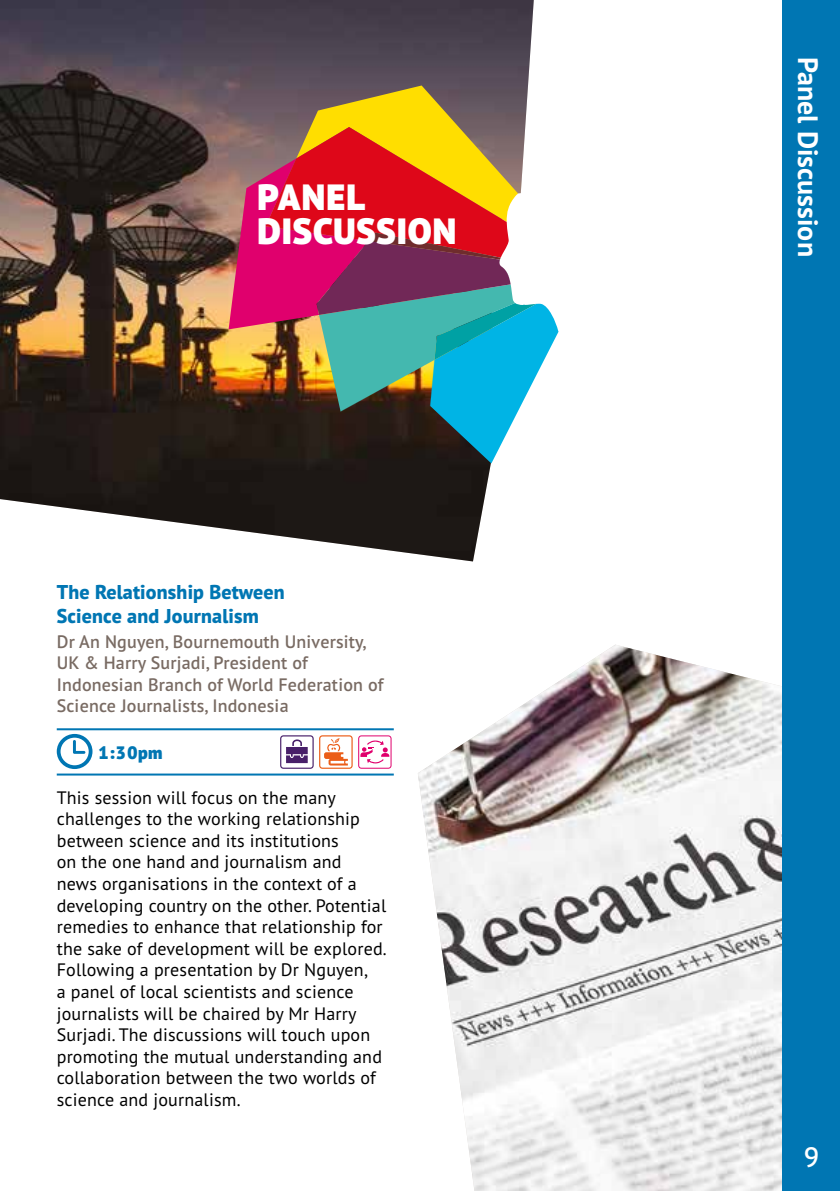
<style>
.page{position:relative;width:840px;height:1191px;background:#fff}
.page>*{position:absolute;margin:0;border:0;box-sizing:border-box;transform-origin:0 0}
.t1{font:900 36.4px/34px "PT Sans Pro";letter-spacing:.025em;color:#fff}
.t2{font:700 28px "PT Sans Pro";color:#fff}
.t3{font:600 28px "PT Sans Pro";color:#fff}
.t4{font:800 20px/24px "PT Sans Pro";letter-spacing:.01em;color:#0076b3}
.t5{font:18px/21.6px "PT Sans Pro";letter-spacing:.01em;color:#000}
.t6{font:600 18px/21.6px "PT Sans Pro";letter-spacing:.01em;color:#796b63}
.t7{font:900 18px "PT Sans Pro";color:#0076b3}
</style>
<div class="page">
<img style="left:418px;top:644px;width:364px;height:547px">
<img style="left:0;top:0;width:533px;height:561px">
<svg style="left:228px;top:85px;width:331px;height:378px;background:#936e67"></svg>
<hr style="left:57px;top:728px;width:336px;height:2px;background:#0076b3">
<hr style="left:57px;top:773px;width:336px;height:2px;background:#0076b3">
<svg style="left:57px;top:734px;width:35px;height:35px"></svg>
<div style="left:319px;top:735px;width:33px;height:34px;border:1px solid #eb5d18;border-radius:3px"></div>
<svg style="left:324px;top:738px;width:23px;height:27px"></svg>
<svg style="left:360px;top:740px;width:29px;height:24px"></svg>
<div style="left:358px;top:735px;width:33px;height:33px;border:1px solid #e0006d;border-radius:3px"></div>
<svg style="left:286px;top:739px;width:21px;height:24px"></svg>
<div style="left:280px;top:735px;width:33px;height:34px;border:1px solid #482069;border-radius:3px"></div>
<div style="left:782px;top:0;width:57px;height:1191px;background:#0076b3"></div>
<p class="t1" style="left:257px;top:179px;width:200px">PANEL<br>DISCUSSION</p>
<p class="t4" style="left:57px;top:579px;width:229px">The Relationship Between<br>Science and Journalism</p>
<p class="t6" style="left:57px;top:630px;width:328px">Dr An Nguyen, Bournemouth University, UK &amp; Harry Surjadi, President of Indonesian Branch of World Federation of Science Journalists, Indonesia</p>
<p class="t7" style="left:98px;top:740px;width:66px">1:30pm</p>
<p class="t5" style="left:57px;top:786px;width:331px">This session will focus on the many challenges to the working relationship between science and its institutions<br>on the one hand and journalism and<br>news organisations in the context of a developing country on the other. Potential remedies to enhance that relationship for the sake of development will be explored.<br>Following a presentation by Dr Nguyen,<br>a panel of local scientists and science journalists will be chaired by Mr Harry Surjadi. The discussions will touch upon promoting the mutual understanding and collaboration between the two worlds of science and journalism.</p>
<p class="t2" style="left:826px;top:57px;width:202px;rotate:90deg">Panel Discussion</p>
<p class="t3" style="left:803px;top:1138px;width:17px">9</p>
</div>
